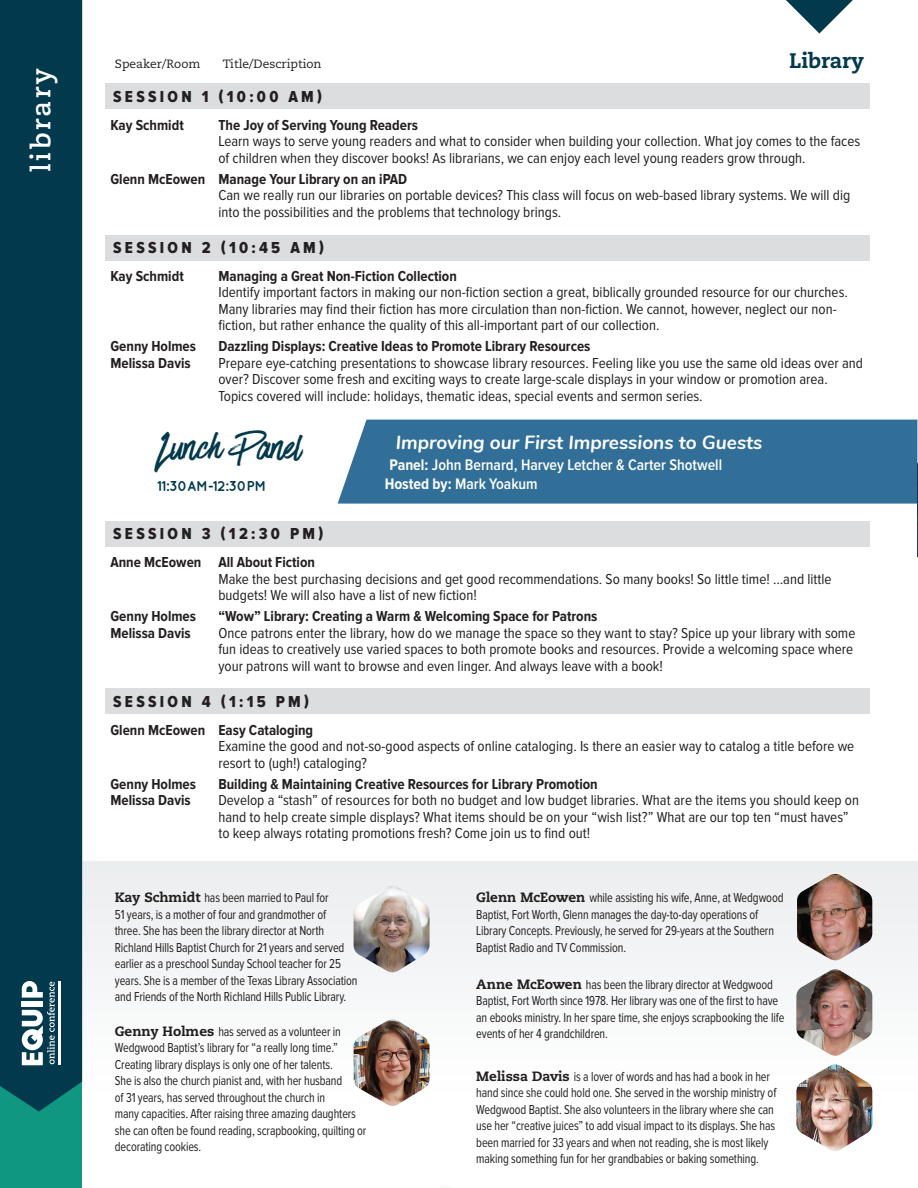
<style>
.page{position:relative;width:918px;height:1188px;background:#fff}
.page>*{position:absolute;margin:0;border:0;box-sizing:border-box;transform-origin:0 0}
.t1{font:44.1px "Have Heart One";color:#03394c}
.t2{font:700 27px "Caecilia LT Pro 75";letter-spacing:.1em;color:#fff}
.t3{font:800 21px "Caecilia LT Pro 85";color:#03394c}
.t4{font:italic 700 19.05px "Nunito";color:#fff}
.Session{font:16.5px "Proxima Nova Cond Extrabld";letter-spacing:.2em;color:#231f20}
.t5{font:600 15.9px/19px "Proxima Nova Cond";color:#fff}
.Title__Bold{font:15px/16.5px "Proxima Nova Cond";color:#231f20}
.Title__Bold-2{font:700 15px "Proxima Nova Cond";color:#231f20}
.t6{font:700 14.25px "Quicksand";letter-spacing:-.025em;color:#03394c}
.t7{font:13.5px/16.5px "Proxima Nova Cond";letter-spacing:-.01em;color:#231f20;scale:.9 1}
.t8{font:12px "Caecilia LT Pro 55 Roman";color:#231f20}
.s1{font-weight:700}
.s2{font-family:"Caecilia LT Pro 85";font-weight:800}
</style>
<div class="page">
<div style="left:0;top:0;width:82px;height:1188px;background:#0f9781"></div>
<div style="left:0;top:0;width:82px;height:1112px;background:#03394c"></div>
<svg style="left:22px;top:981px;width:33px;height:84px;background:#7996a0"></svg>
<hr style="left:58px;top:981px;width:3px;height:83px;background:#fff">
<div style="left:105px;top:84px;width:764px;height:25px;background:#dcdddf"></div>
<div style="left:105px;top:235px;width:764px;height:25px;background:#dcdddf"></div>
<div style="left:105px;top:521px;width:764px;height:26px;background:#dcdddf"></div>
<div style="left:105px;top:689px;width:764px;height:25px;background:#dcdddf"></div>
<svg style="left:786px;top:0;width:67px;height:34px"></svg>
<div style="left:338px;top:420px;width:579px;height:84px;background:#316f98"></div>
<img style="left:917px;top:463px;width:1px;height:93px">
<div style="left:82px;top:861px;width:836px;height:327px;background:linear-gradient(to right,#f8f9f9,#f8f9f9)"></div>
<img style="left:354px;top:886px;width:76px;height:86px">
<img style="left:354px;top:1019px;width:76px;height:87px">
<svg style="left:406px;top:1186px;width:76px;height:2px"></svg>
<img style="left:796px;top:874px;width:76px;height:86px">
<img style="left:796px;top:969px;width:76px;height:87px">
<img style="left:796px;top:1064px;width:76px;height:87px">
<p class="t2" style="left:23px;top:172px;width:106px;rotate:-90deg">library</p>
<p class="t8" style="left:115px;top:56px;width:87px">Speaker/Room</p>
<p class="t8" style="left:223px;top:56px;width:100px">Title/Description</p>
<p class="t3" style="left:789px;top:47px;width:76px">Library</p>
<p class="Session" style="left:113px;top:87px;width:211px">SESSION 1 (10:00 AM)</p>
<p class="Title__Bold-2" style="left:110px;top:117px;width:75px">Kay Schmidt</p>
<p class="Title__Bold-2" style="left:218px;top:117px;width:201px">The Joy of Serving Young Readers</p>
<p class="Title__Bold" style="left:218px;top:133px;width:643px">Learn ways to serve young readers and what to consider when building your collection. What joy comes to the faces of children when they discover books! As librarians, we can enjoy each level young readers grow through.</p>
<p class="Title__Bold-2" style="left:110px;top:171px;width:298px">Glenn McEowen Manage Your Library on an iPAD</p>
<p class="Title__Bold" style="left:218px;top:187px;width:633px">Can we really run our libraries on portable devices? This class will focus on web-based library systems. We will dig into the possibilities and the problems that technology brings.</p>
<p class="Session" style="left:113px;top:238px;width:212px">SESSION 2 (10:45 AM)</p>
<p class="Title__Bold-2" style="left:110px;top:268px;width:75px">Kay Schmidt</p>
<p class="Title__Bold-2" style="left:218px;top:268px;width:240px">Managing a Great Non-Fiction Collection</p>
<p class="Title__Bold" style="left:218px;top:285px;width:631px">Identify important factors in making our non-fiction section a great, biblically grounded resource for our churches.<br>Many libraries may find their fiction has more circulation than non-fiction. We cannot, however, neglect our non-</p>
<p class="Title__Bold" style="left:218px;top:318px;width:443px">fiction, but rather enhance the quality of this all-important part of our collection.</p>
<p class="Title__Bold-2" style="left:110px;top:338px;width:87px">Genny Holmes</p>
<p class="Title__Bold-2" style="left:218px;top:338px;width:374px">Dazzling Displays: Creative Ideas to Promote Library Resources</p>
<p class="Title__Bold-2" style="left:110px;top:355px;width:82px">Melissa Davis</p>
<p class="Title__Bold" style="left:218px;top:355px;width:646px">Prepare eye-catching presentations to showcase library resources. Feeling like you use the same old ideas over and</p>
<p class="Title__Bold" style="left:218px;top:372px;width:611px">over? Discover some fresh and exciting ways to create large-scale displays in your window or promotion area.<br>Topics covered will include: holidays, thematic ideas, special events and sermon series.</p>
<p class="t1" style="left:156px;top:423px;width:146px">Lunch Panel</p>
<p class="t6" style="left:157px;top:477px;width:111px">11:30AM-12:30PM</p>
<p class="t4" style="left:396px;top:428px;width:368px">Improving our First Impressions to Guests</p>
<p class="t5" style="left:385px;top:456px;width:339px"><span class="s1">Panel:</span> John Bernard, Harvey Letcher &amp; Carter Shotwell<br><span class="s1">Hosted by:</span> Mark Yoakum</p>
<p class="Session" style="left:113px;top:525px;width:212px">SESSION 3 (12:30 PM)</p>
<p class="Title__Bold-2" style="left:110px;top:554px;width:206px">Anne McEowen All About Fiction</p>
<p class="Title__Bold" style="left:218px;top:571px;width:615px">Make the best purchasing decisions and get good recommendations. So many books! So little time! …and little budgets! We will also have a list of new fiction!</p>
<p class="Title__Bold-2" style="left:110px;top:608px;width:87px">Genny Holmes</p>
<p class="Title__Bold-2" style="left:218px;top:608px;width:381px">“Wow” Library: Creating a Warm &amp; Welcoming Space for Patrons</p>
<p class="Title__Bold-2" style="left:110px;top:624px;width:82px">Melissa Davis</p>
<p class="Title__Bold" style="left:218px;top:625px;width:638px">Once patrons enter the library, how do we manage the space so they want to stay? Spice up your library with some</p>
<p class="Title__Bold" style="left:218px;top:641px;width:636px">fun ideas to creatively use varied spaces to both promote books and resources. Provide a welcoming space where your patrons will want to browse and even linger. And always leave with a book!</p>
<p class="Session" style="left:113px;top:692px;width:198px">SESSION 4 (1:15 PM)</p>
<p class="Title__Bold-2" style="left:110px;top:721px;width:204px">Glenn McEowen Easy Cataloging</p>
<p class="Title__Bold" style="left:218px;top:738px;width:637px">Examine the good and not-so-good aspects of online cataloging. Is there an easier way to catalog a title before we resort to (ugh!) cataloging?</p>
<p class="Title__Bold-2" style="left:110px;top:775px;width:87px">Genny Holmes</p>
<p class="Title__Bold-2" style="left:218px;top:775px;width:381px">Building &amp; Maintaining Creative Resources for Library Promotion</p>
<p class="Title__Bold-2" style="left:110px;top:792px;width:82px">Melissa Davis</p>
<p class="Title__Bold" style="left:218px;top:792px;width:642px">Develop a “stash” of resources for both no budget and low budget libraries. What are the items you should keep on</p>
<p class="Title__Bold" style="left:218px;top:809px;width:632px">hand to help create simple displays? What items should be on your “wish list?” What are our top ten “must haves”</p>
<p class="Title__Bold" style="left:218px;top:825px;width:373px">to keep always rotating promotions fresh? Come join us to find out!</p>
<p class="t7" style="left:115px;top:890px;width:271px"><span class="s2">Kay Schmidt</span> has been married to Paul for<br>51 years, is a mother of four and grandmother of<br>three. She has been the library director at North Richland Hills Baptist Church for 21 years and served earlier as a preschool Sunday School teacher for 25 years. She is a member of the Texas Library Association and Friends of the North Richland Hills Public Library.</p>
<p class="t7" style="left:115px;top:1024px;width:281px"><span class="s2">Genny Holmes</span> has served as a volunteer in Wedgwood Baptist’s library for “a really long time.” Creating library displays is only one of her talents.<br>She is also the church pianist and, with her husband<br>of 31 years, has served throughout the church in<br>many capacities. After raising three amazing daughters she can often be found reading, scrapbooking, quilting or decorating cookies.</p>
<p class="t7" style="left:476px;top:890px;width:343px"><span class="s2">Glenn McEowen</span> while assisting his wife, Anne, at Wedgwood Baptist, Fort Worth, Glenn manages the day-to-day operations of Library Concepts. Previously, he served for 29-years at the Southern Baptist Radio and TV Commission.</p>
<p class="t7" style="left:476px;top:976px;width:344px"><span class="s2">Anne McEowen</span> has been the library director at Wedgwood Baptist, Fort Worth since 1978. Her library was one of the first to have an ebooks ministry. In her spare time, she enjoys scrapbooking the life events of her 4 grandchildren.</p>
<p class="t7" style="left:476px;top:1069px;width:335px"><span class="s2">Melissa Davis</span> is a lover of words and has had a book in her hand since she could hold one. She served in the worship ministry of Wedgwood Baptist. She also volunteers in the library where she can use her “creative juices” to add visual impact to its displays. She has been married for 33 years and when not reading, she is most likely making something fun for her grandbabies or baking something.</p>
</div>
